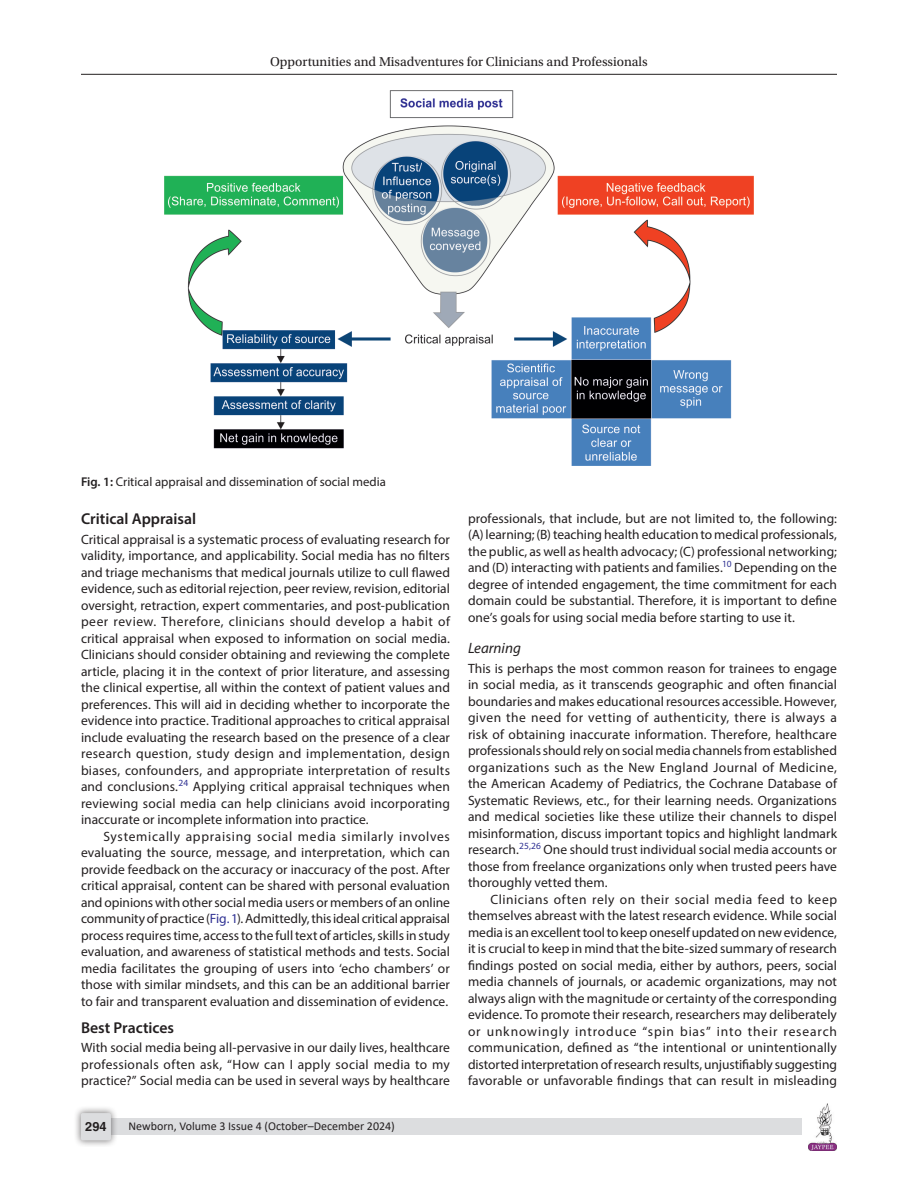
<style>
.page{position:relative;width:918px;height:1188px;background:#fff}
.page>*{position:absolute;margin:0;border:0;box-sizing:border-box;transform-origin:0 0}
.Head-2{font:600 15.75px "Myriad Pro";color:#231f20}
.Head-3{font:italic 15px "Myriad Pro";color:#231f20}
.Para-NoIndent{font:13.5px/16.5px "Myriad Pro";letter-spacing:.005em;color:#231f20;text-align:justify}
.Para-Indent{font:13.5px/16.5px "Myriad Pro";letter-spacing:.005em;color:#231f20;text-align:justify}
.t1{font:13.5px "Utopia Std";color:#231f20}
.FigCaption{font:12.75px "Myriad Pro";color:#231f20}
.t2{font:700 12.75px "Helvetica LT Std";color:#231f20}
.t3{font:12px "Calibri";color:#231f20}
.s1{font-weight:600}
.s2{color:#2e3092}
</style>
<div class="page">
<hr style="left:81px;top:74px;width:756px;height:1px;background:#231f20">
<div style="left:96px;top:1119px;width:706px;height:16px;background:#dcdddf"></div>
<div style="left:73px;top:1106px;width:45px;height:41px;background:#231f20;opacity:.61"></div>
<div style="left:81px;top:1113px;width:30px;height:27px;background:#dcdddf;border-radius:2px"></div>
<img style="left:808px;top:1103px;width:29px;height:48px">
<img style="left:165px;top:90px;width:588px;height:376px">
<p class="t1" style="left:270px;top:55px;width:379px">Opportunities and Misadventures for Clinicians and Professionals</p>
<p class="FigCaption" style="left:81px;top:474px;width:306px"><span class="s1">Fig. 1:</span> Critical appraisal and dissemination of social media</p>
<p class="Head-2" style="left:81px;top:509px;width:117px">Critical Appraisal</p>
<p class="Para-NoIndent" style="left:81px;top:531px;width:371px">Critical appraisal is a systematic process of evaluating research for validity, importance, and applicability. Social media has no filters and triage mechanisms that medical journals utilize to cull flawed evidence, such as editorial rejection, peer review, revision, editorial oversight, retraction, expert commentaries, and post-publication peer review. Therefore, clinicians should develop a habit of critical appraisal when exposed to information on social media.<br>Clinicians should consider obtaining and reviewing the complete article, placing it in the context of prior literature, and assessing the clinical expertise, all within the context of patient values and preferences. This will aid in deciding whether to incorporate the evidence into practice. Traditional approaches to critical appraisal include evaluating the research based on the presence of a clear research question, study design and implementation, design biases, confounders, and appropriate interpretation of results and conclusions.<sup>24</sup> Applying critical appraisal techniques when reviewing social media can help clinicians avoid incorporating inaccurate or incomplete information into practice.</p>
<p class="Para-Indent" style="left:81px;top:828px;width:371px;text-indent:22px">Systemically appraising social media similarly involves evaluating the source, message, and interpretation, which can provide feedback on the accuracy or inaccuracy of the post. After critical appraisal, content can be shared with personal evaluation and opinions with other social media users or members of an online community of practice (<span class="s2">Fig. 1</span>). Admittedly, this ideal critical appraisal process requires time, access to the full text of articles, skills in study evaluation, and awareness of statistical methods and tests. Social media facilitates the grouping of users into ‘echo chambers’ or those with similar mindsets, and this can be an additional barrier to fair and transparent evaluation and dissemination of evidence.</p>
<p class="Head-2" style="left:81px;top:1018px;width:95px">Best Practices</p>
<p class="Para-NoIndent" style="left:81px;top:1039px;width:371px">With social media being all-pervasive in our daily lives, healthcare professionals often ask, “How can I apply social media to my practice?” Social media can be used in several ways by healthcare</p>
<p class="t2" style="left:85px;top:1119px;width:23px">294</p>
<p class="t3" style="left:128px;top:1117px;width:268px">Newborn, Volume 3 Issue 4 (October–December 2024)</p>
<p class="Para-NoIndent" style="left:468px;top:510px;width:371px">professionals, that include, but are not limited to, the following: (A) learning; (B) teaching health education to medical professionals, the public, as well as health advocacy; (C) professional networking; and (D) interacting with patients and families.<sup>10</sup> Depending on the degree of intended engagement, the time commitment for each domain could be substantial. Therefore, it is important to define one’s goals for using social media before starting to use it.</p>
<p class="Head-3" style="left:468px;top:639px;width:54px">Learning</p>
<p class="Para-NoIndent" style="left:468px;top:660px;width:371px">This is perhaps the most common reason for trainees to engage in social media, as it transcends geographic and often financial boundaries and makes educational resources accessible. However, given the need for vetting of authenticity, there is always a risk of obtaining inaccurate information. Therefore, healthcare professionals should rely on social media channels from established organizations such as the New England Journal of Medicine, the American Academy of Pediatrics, the Cochrane Database of Systematic Reviews, etc., for their learning needs. Organizations and medical societies like these utilize their channels to dispel misinformation, discuss important topics and highlight landmark research.<sup>25,26</sup> One should trust individual social media accounts or those from freelance organizations only when trusted peers have thoroughly vetted them.</p>
<p class="Para-Indent" style="left:468px;top:891px;width:371px;text-indent:22px">Clinicians often rely on their social media feed to keep themselves abreast with the latest research evidence. While social media is an excellent tool to keep oneself updated on new evidence, it is crucial to keep in mind that the bite-sized summary of research findings posted on social media, either by authors, peers, social media channels of journals, or academic organizations, may not always align with the magnitude or certainty of the corresponding evidence. To promote their research, researchers may deliberately or unknowingly introduce “spin bias” into their research communication, defined as “the intentional or unintentionally distorted interpretation of research results, unjustifiably suggesting favorable or unfavorable findings that can result in misleading</p>
</div>
